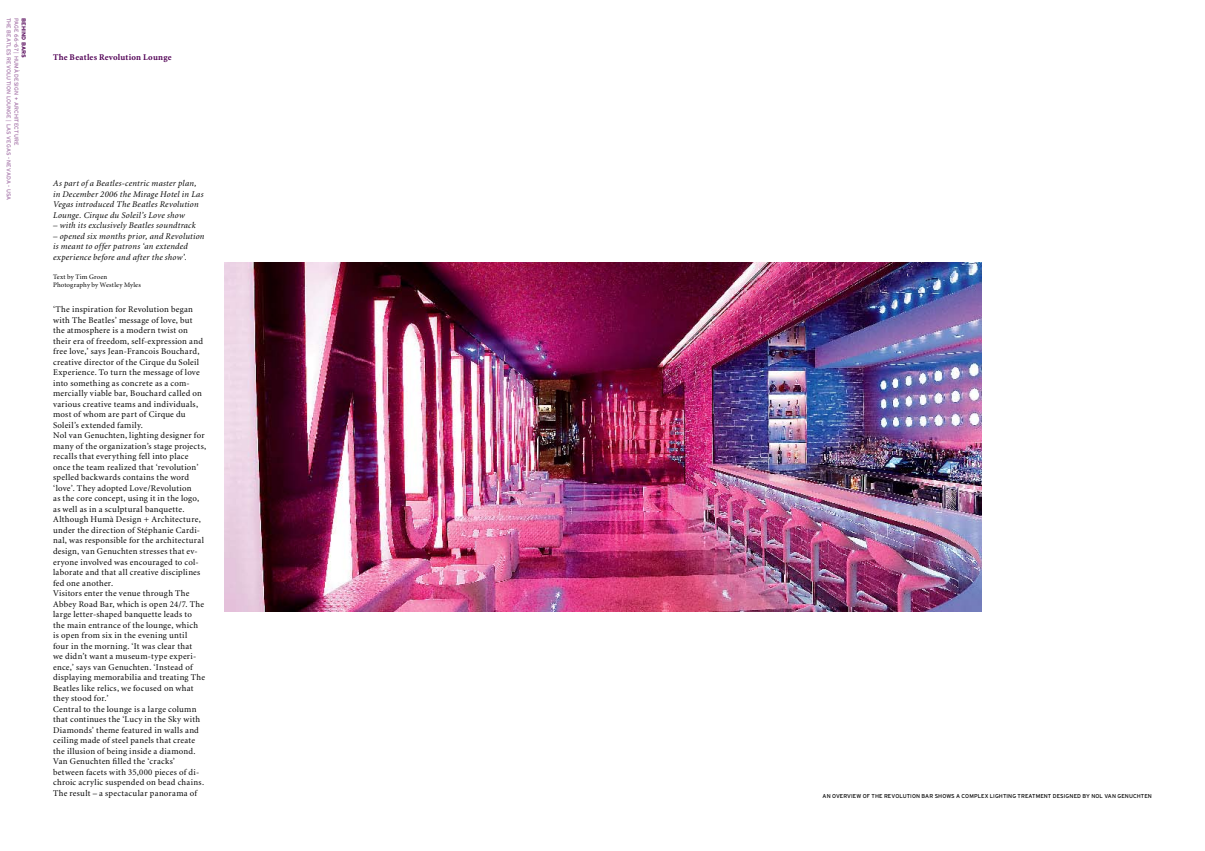
<style>
.page{position:relative;width:1205px;height:851px;background:#fff}
.page>*{position:absolute;margin:0;border:0;box-sizing:border-box;transform-origin:0 0}
.t1{font:8.75px/10.5px "Minion";letter-spacing:.03em;color:#000}
.t2{font:italic 8.75px/10.5px "Minion";letter-spacing:.03em;color:#000}
.t3{font:700 8.75px "Minion";letter-spacing:.02em;color:#510055}
.t4{font:6.88px/8.2px "Minion";letter-spacing:.015em;color:#000}
.t5{font:5.62px/7.5px "Interstate";letter-spacing:.025em;color:#a26fa5}
.t6{font:5.62px "Interstate";letter-spacing:.01em;color:#000}
.s1{font-weight:700;color:#510055}
.s2{font-weight:300}
</style>
<div class="page">
<img style="left:224px;top:263px;width:757px;height:348px">
<p class="t5" style="left:28px;top:18px;width:183px;rotate:90deg"><span class="s1">BEHIND BARS<br></span>PAGE 66-67 <span class="s2">|</span> H UMÀ DESIGN + ARCHITECTURE<br>THE BEATLES REVOLUTION LOUNGE <span class="s2">|</span> LAS VEGAS - N EVADA - USA</p>
<p class="t3" style="left:53px;top:53px;width:120px">The Beatles Revolution Lounge</p>
<p class="t2" style="left:53px;top:178px;width:152px">As part of a Beatles-centric master plan, in December 2006 the Mirage Hotel in Las Vegas introduced The Beatles Revolution Lounge. Cirque du Soleil’s Love show</p>
<p class="t2" style="left:53px;top:220px;width:144px">– with its exclusively Beatles soundtrack</p>
<p class="t2" style="left:53px;top:231px;width:153px">– opened six months prior, and Revolution is meant to offer patrons ‘an extended experience before and after the show’.</p>
<p class="t4" style="left:53px;top:272px;width:89px">Text by Tim Groen<br>Photography by Westley Myles</p>
<p class="t1" style="left:53px;top:304px;width:155px">‘The inspiration for Revolution began with The Beatles’ message of love, but the atmosphere is a modern twist on their era of freedom, self-expression and free love,’ says Jean-Francois Bouchard, creative director of the Cirque du Soleil Experience. To turn the message of love into something as concrete as a com&shy;mercially viable bar, Bouchard called on various creative teams and individuals, most of whom are part of Cirque du Soleil’s extended family.<br>Nol van Genuchten, lighting designer for many of the organization’s stage projects, recalls that everything fell into place once the team realized that ‘revolution’ spelled backwards contains the word ‘love’. They adopted Love/Revolution<br>as the core concept, using it in the logo, as well as in a sculptural banquette.<br>Although Humà Design + Architecture, under the direction of Stéphanie Cardi&shy;nal, was responsible for the architectural design, van Genuchten stresses that ev&shy;eryone involved was encouraged to col&shy;laborate and that all creative disciplines fed one another.<br>Visitors enter the venue through The Abbey Road Bar, which is open 24/7. The large letter-shaped banquette leads to<br>the main entrance of the lounge, which<br>is open from six in the evening until<br>four in the morning. ‘It was clear that<br>we didn’t want a museum-type experi&shy;ence,’ says van Genuchten. ‘Instead of displaying memorabilia and treating The Beatles like relics, we focused on what they stood for.’<br>Central to the lounge is a large column that continues the ‘Lucy in the Sky with Diamonds’ theme featured in walls and ceiling made of steel panels that create the illusion of being inside a diamond.<br>Van Genuchten filled the ‘cracks’ between facets with 35,000 pieces of di&shy;chroic acrylic suspended on bead chains.<br>The result – a spectacular panorama of</p>
<p class="t6" style="left:822px;top:792px;width:331px">AN OVERVIEW OF THE REVOLUTION BAR SHOWS A COMPLEX LIGHTING TREATMENT DESIGNED BY NOL VAN GENUCHTEN</p>
</div>
